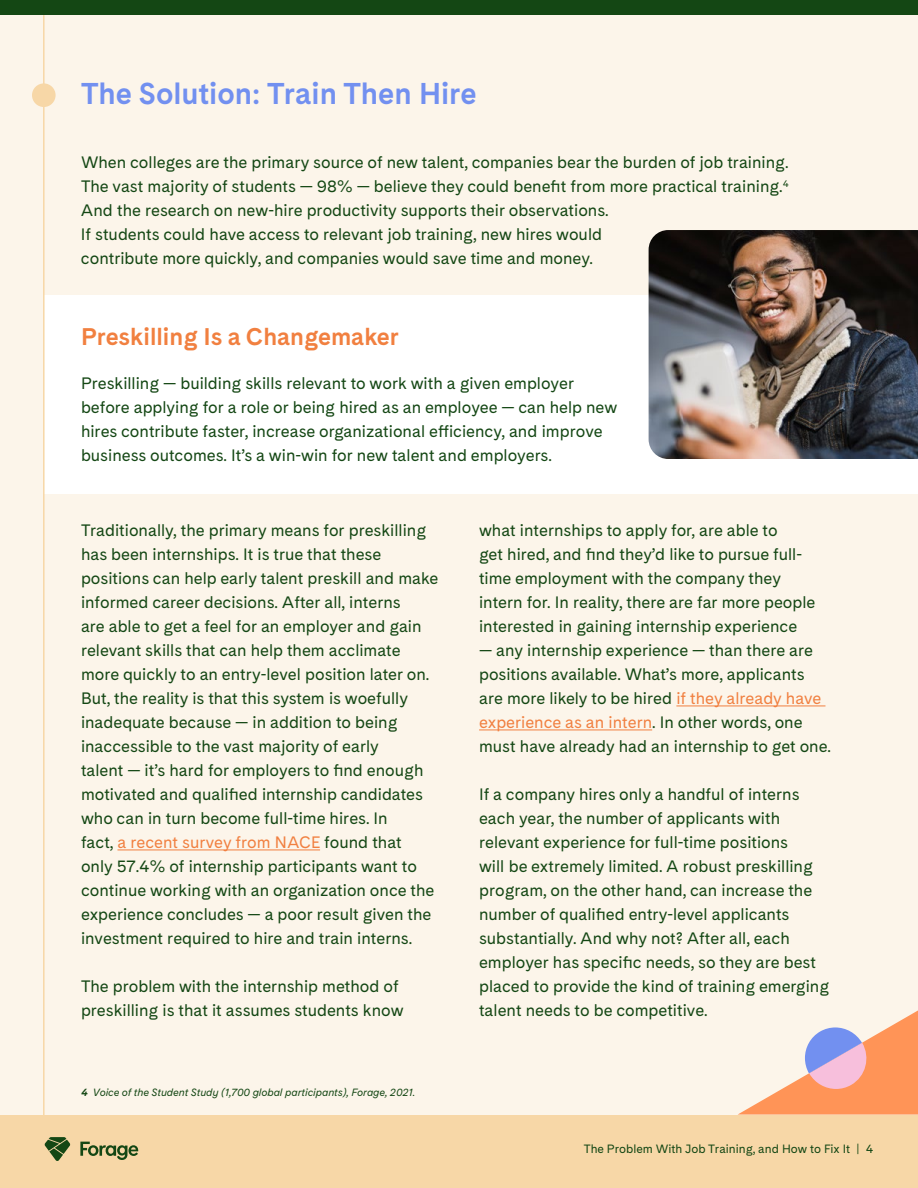
<style>
.page{position:relative;width:918px;height:1188px;background:#fff}
.page>*{position:absolute;margin:0;border:0;box-sizing:border-box;transform-origin:0 0}
.t1{font:700 30px "Cadiz";color:#7290f0}
.t2{font:700 24px "Cadiz";color:#f18040}
.t3{font:16.5px/24px "Cadiz";color:#144714}
.t4{font:12px "Cadiz";color:#144714}
.t5{font:italic 10.5px "Cadiz";color:#144714}
.s1{color:#f18040}
.s2{font-weight:700}
</style>
<div class="page">
<div style="left:0;top:1113px;width:918px;height:75px;background:#f7d7a7"></div>
<svg style="left:80px;top:1142px;width:59px;height:18px"></svg>
<svg style="left:45px;top:1137px;width:25px;height:24px"></svg>
<div style="left:0;top:0;width:918px;height:1115px;background:#fcf5ea"></div>
<div style="left:0;top:0;width:918px;height:14px;background:#144714"></div>
<hr style="left:117px;top:850px;width:203px;height:1px;background:#f18040">
<hr style="left:676px;top:706px;width:149px;height:1px;background:#f18040">
<hr style="left:479px;top:730px;width:173px;height:1px;background:#f18040">
<div style="left:44px;top:295px;width:874px;height:199px;background:#fff"></div>
<div style="left:32px;top:83px;width:24px;height:24px;background:#f7d7a7;border-radius:50%"></div>
<hr style="left:43px;top:15px;width:2px;height:1107px;background:#f7d7a7">
<svg style="left:738px;top:1010px;width:180px;height:105px"></svg>
<img style="left:649px;top:230px;width:269px;height:229px">
<h1 class="t1" style="left:81px;top:71px;width:397px">The Solution: Train Then Hire</h1>
<p class="t3" style="left:81px;top:150px;width:709px">When colleges are the primary source of new talent, companies bear the burden of job training.<br>The vast majority of students — 98% — believe they could benefit from more practical training.<sup>4<br></sup>And the research on new-hire productivity supports their observations.<br>If students could have access to relevant job training, new hires would<br>contribute more quickly, and companies would save time and money.</p>
<h2 class="t2" style="left:81px;top:318px;width:319px">Preskilling Is a Changemaker</h2>
<p class="t3" style="left:81px;top:371px;width:538px">Preskilling — building skills relevant to work with a given employer before applying for a role or being hired as an employee — can help new hires contribute faster, increase organizational efficiency, and improve business outcomes. It’s a win-win for new talent and employers.</p>
<p class="t3" style="left:81px;top:518px;width:359px">Traditionally, the primary means for preskilling has been internships. It is true that these positions can help early talent preskill and make informed career decisions. After all, interns<br>are able to get a feel for an employer and gain relevant skills that can help them acclimate more quickly to an entry-level position later on.<br>But, the reality is that this system is woefully inadequate because — in addition to being inaccessible to the vast majority of early<br>talent — it’s hard for employers to find enough motivated and qualified internship candidates who can in turn become full-time hires. In<br>fact, <span class="s1">a recent survey from NACE</span> found that<br>only 57.4% of internship participants want to continue working with an organization once the experience concludes — a poor result given the investment required to hire and train interns.</p>
<p class="t3" style="left:81px;top:974px;width:324px">The problem with the internship method of preskilling is that it assumes students know</p>
<p class="t5" style="left:81px;top:1085px;width:336px"><span class="s2">4</span> Voice of the Student Study (1,700 global participants), Forage, 2021.</p>
<p class="t3" style="left:479px;top:518px;width:338px">what internships to apply for, are able to<br>get hired, and find they’d like to pursue full&shy;time employment with the company they intern for. In reality, there are far more people interested in gaining internship experience</p>
<p class="t3" style="left:479px;top:638px;width:354px">— any internship experience — than there are positions available. What’s more, applicants are more likely to be hired <span class="s1">if they already have experience as an intern</span>. In other words, one must have already had an internship to get one.</p>
<p class="t3" style="left:479px;top:782px;width:352px">If a company hires only a handful of interns each year, the number of applicants with relevant experience for full-time positions<br>will be extremely limited. A robust preskilling program, on the other hand, can increase the number of qualified entry-level applicants substantially. And why not? After all, each employer has specific needs, so they are best placed to provide the kind of training emerging talent needs to be competitive.</p>
<p class="t4" style="left:584px;top:1141px;width:291px">The Problem With Job Training, and How to Fix It | 4</p>
</div>
